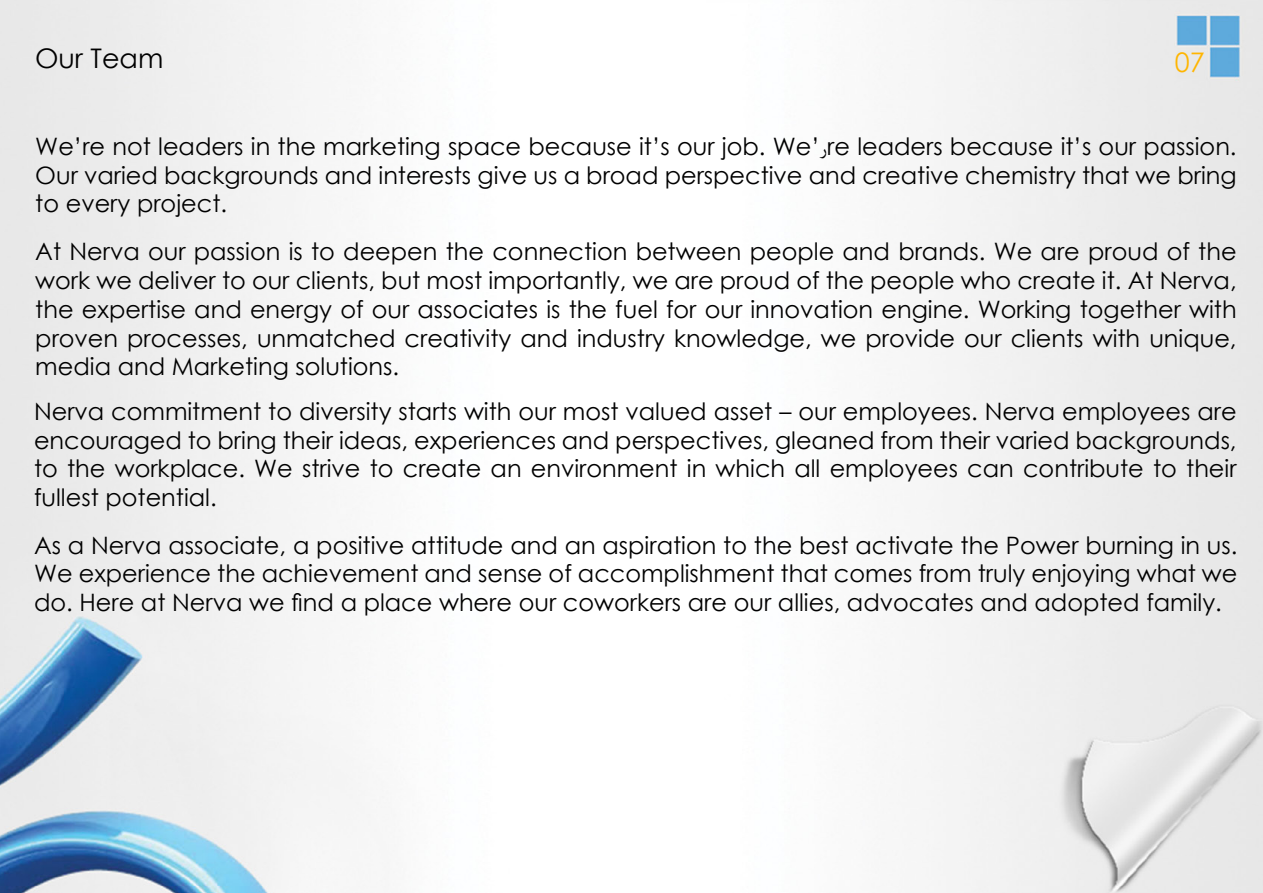
<style>
.page{position:relative;width:1263px;height:893px;background:#fff}
.page>*{position:absolute;margin:0;border:0;box-sizing:border-box;transform-origin:0 0}
.t1{font:27px "Century Gothic";color:#000}
.t2{font:27px "Century Gothic";color:#ffb500}
.t3{font:24px/28.8px "Century Gothic";color:#000;text-align:justify}
.s1{font-family:"Adobe Arabic"}
</style>
<div class="page">
<img style="left:0;top:0;width:1263px;height:893px">
<p class="t1" style="left:35px;top:39px;width:130px">Our Team</p>
<p class="t2" style="left:1175px;top:44px;width:31px">07</p>
<p class="t3" style="left:35px;top:131px;width:1203px">We’re not leaders in the marketing space because s’i t our job. We <span class="s1">ر</span>‘ re leaders because s’i t our passion.<br>Our varied backgrounds and interests give us a broad perspective and creative chemistry that we bring to every project.</p>
<p class="t3" style="left:35px;top:237px;width:1203px">At Nerva our passion is to deepen the connection between people and brands. We are proud of the work we deliver to our clients, but most importantly, we are proud of the people who create .i t At Nerva, the expertise and energy of our associates is the fuel for our innovation engine. Working together with proven processes, unmatched creativity and industry knowledge, we provide our clients with unique, media and Marketing solutions.</p>
<p class="t3" style="left:34px;top:396px;width:1204px">Nerva commitment to diversity starts with our most valued asset – our employees. Nerva employees are encouraged to bring their ideas, experiences and perspectives, gleaned from their varied backgrounds, to the workplace. We strive to create an environment in which all employees can contribute to their fullest potential.</p>
<p class="t3" style="left:34px;top:530px;width:1205px">As a Nerva associate a, positive attitude and an aspiration to the best activate the Power burning in us.<br>We experience the achievement and sense of accomplishment that comes from truly enjoying what we do. Here at Nerva we find a place where our coworkers are our allies, advocates and adopted family.</p>
</div>
